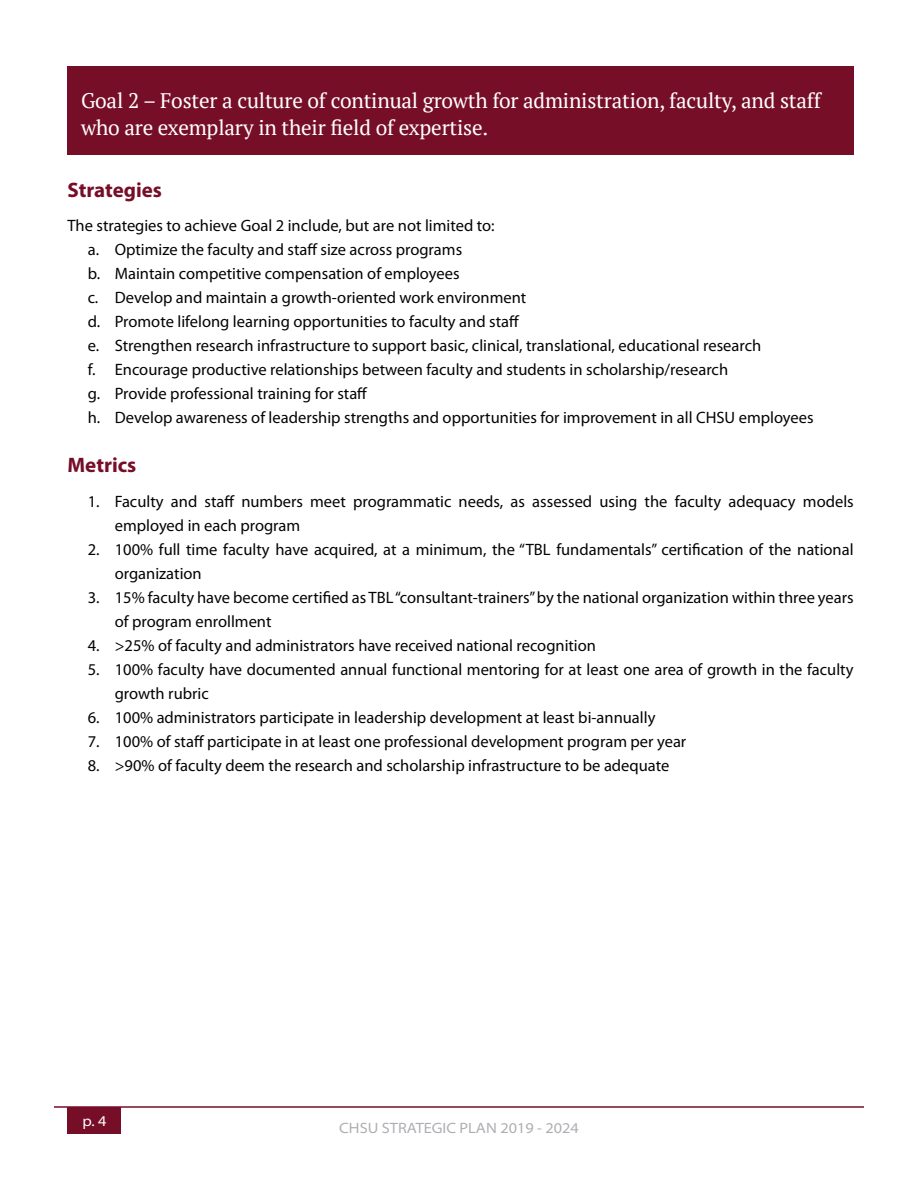
<style>
.page{position:relative;width:918px;height:1188px;background:#fff}
.page>*{position:absolute;margin:0;border:0;box-sizing:border-box;transform-origin:0 0}
.t1{font:21px/27px "PT Serif";letter-spacing:-.01em;color:#fff}
.t2{font:700 21px "Myriad Pro";color:#770e28}
.t3{font:16.5px/24px "Myriad Pro";color:#040503}
.t4{font:semi-expanded 15px "Myriad Pro";color:#adaeb2}
.t5{font:semi-expanded 15px "Myriad Pro";color:#fff}
</style>
<div class="page">
<div style="left:68px;top:1107px;width:54px;height:27px;background:#770e28"></div>
<hr style="left:54px;top:1106px;width:810px;height:2px;background:#770e28">
<div style="left:68px;top:66px;width:786px;height:89px;background:#770e28"></div>
<p class="t1" style="left:81px;top:87px;width:742px">Goal 2 – Foster a culture of continual growth for administration, faculty, and staff who are exemplary in their field of expertise.</p>
<p class="t2" style="left:68px;top:176px;width:96px">Strategies</p>
<p class="t3" style="left:68px;top:213px;width:429px">The strategies to achieve Goal 2 include, but are not limited to:</p>
<p class="t3" style="left:88px;top:237px;width:376px">a. Optimize the faculty and staff size across programs</p>
<p class="t3" style="left:88px;top:261px;width:373px">b. Maintain competitive compensation of employees</p>
<p class="t3" style="left:88px;top:285px;width:440px">c. Develop and maintain a growth-oriented work environment</p>
<p class="t3" style="left:88px;top:309px;width:433px">d. Promote lifelong learning opportunities to faculty and staff</p>
<p class="t3" style="left:88px;top:333px;width:675px">e. Strengthen research infrastructure to support basic, clinical, translational, educational research</p>
<p class="t3" style="left:88px;top:357px;width:642px">f. Encourage productive relationships between faculty and students in scholarship/research</p>
<p class="t3" style="left:88px;top:381px;width:281px">g. Provide professional training for staff</p>
<p class="t3" style="left:88px;top:405px;width:727px">h. Develop awareness of leadership strengths and opportunities for improvement in all CHSU employees</p>
<p class="t2" style="left:68px;top:451px;width:70px">Metrics</p>
<p class="t3" style="left:115px;top:489px;width:741px;text-indent:-27px">1. Faculty and staff numbers meet programmatic needs, as assessed using the faculty adequacy models employed in each program</p>
<p class="t3" style="left:115px;top:537px;width:740px;text-indent:-27px">2. 100% full time faculty have acquired, at a minimum, the “TBL fundamentals” certification of the national organization</p>
<p class="t3" style="left:115px;top:585px;width:740px;text-indent:-27px">3. 15% faculty have become certified as TBL “consultant-trainers” by the national organization within three years of program enrollment</p>
<p class="t3" style="left:88px;top:633px;width:510px">4. &gt;25% of faculty and administrators have received national recognition</p>
<p class="t3" style="left:115px;top:657px;width:740px;text-indent:-27px">5. 100% faculty have documented annual functional mentoring for at least one area of growth in the faculty growth rubric</p>
<p class="t3" style="left:88px;top:705px;width:569px">6. 100% administrators participate in leadership development at least bi-annually</p>
<p class="t3" style="left:88px;top:729px;width:600px">7. 100% of staff participate in at least one professional development program per year</p>
<p class="t3" style="left:88px;top:753px;width:583px">8. &gt;90% of faculty deem the research and scholarship infrastructure to be adequate</p>
<p class="t5" style="left:82px;top:1111px;width:26px">p. 4</p>
<p class="t4" style="left:339px;top:1119px;width:241px">CHSU STRATEGIC PLAN 2019 - 2024</p>
</div>
